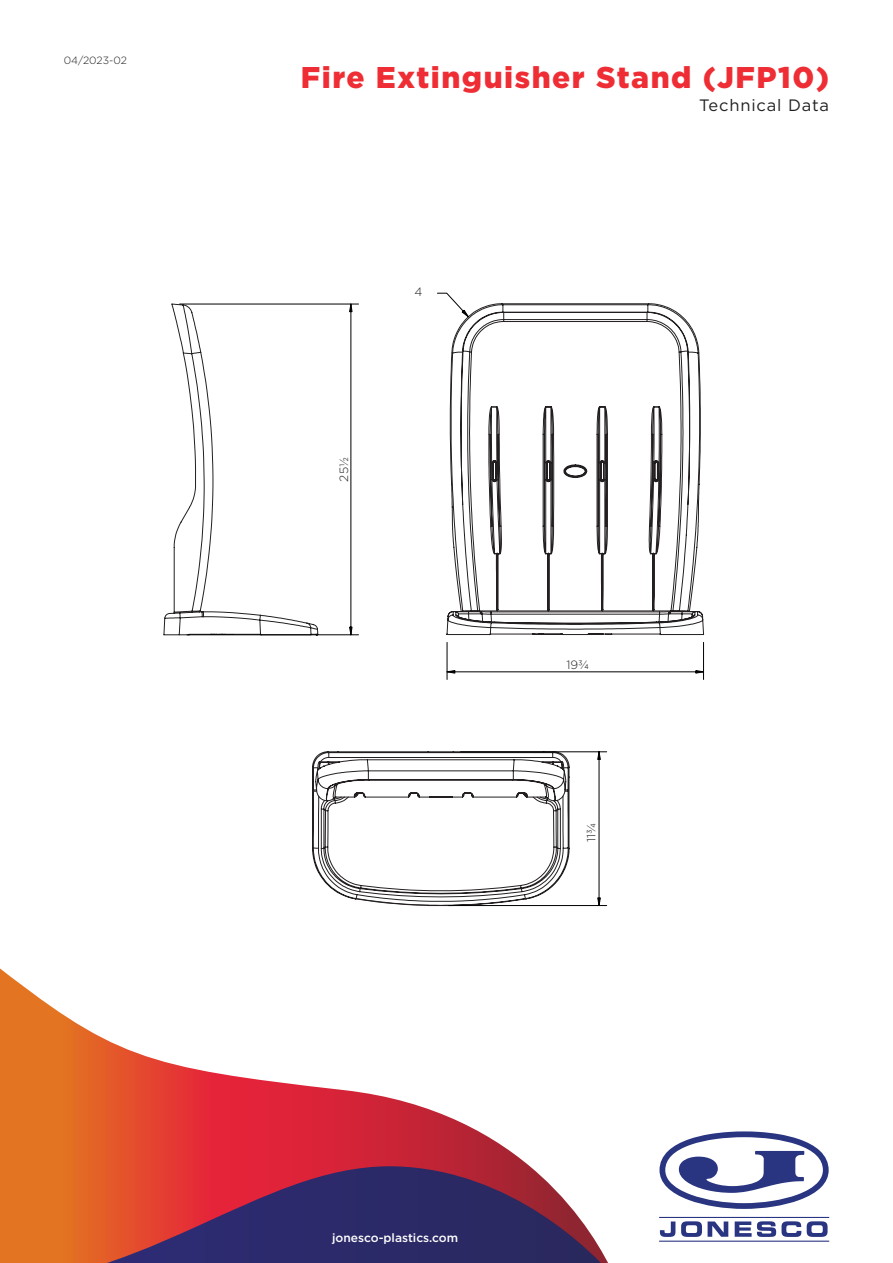
<style>
.page{position:relative;width:893px;height:1263px;background:#fff}
.page>*{position:absolute;margin:0;border:0;box-sizing:border-box;transform-origin:0 0}
.t1{font:900 30px "Gotham";letter-spacing:.05em;color:#ee2d34}
.t2{font:16.5px "Gotham";letter-spacing:.05em;color:#231f20}
.t3{font:500 12px "Gotham";color:#fff}
.t4{font:300 12px "Gotham";color:#231f20}
.t5{font:300 10.5px "Gotham";color:#231f20}
</style>
<div class="page">
<svg style="left:0;top:968px;width:530px;height:295px"></svg>
<svg style="left:62px;top:1166px;width:546px;height:97px;background:#783d59"></svg>
<svg style="left:659px;top:1131px;width:170px;height:111px"></svg>
<svg style="left:163px;top:304px;width:16px;height:332px"></svg>
<svg style="left:179px;top:303px;width:180px;height:333px"></svg>
<svg style="left:451px;top:303px;width:250px;height:163px"></svg>
<svg style="left:447px;top:466px;width:257px;height:170px"></svg>
<svg style="left:446px;top:642px;width:259px;height:38px"></svg>
<svg style="left:437px;top:293px;width:34px;height:27px"></svg>
<svg style="left:312px;top:751px;width:295px;height:156px"></svg>
<p class="t5" style="left:64px;top:53px;width:65px">04/2023-02</p>
<p class="t1" style="left:301px;top:56px;width:530px">Fire Extinguisher Stand (JFP10)</p>
<p class="t2" style="left:699px;top:95px;width:131px">Technical Data</p>
<p class="t4" style="left:336px;top:481px;width:26px;rotate:-90deg">25½</p>
<p class="t4" style="left:415px;top:284px;width:9px">4</p>
<p class="t4" style="left:567px;top:657px;width:24px">19¾</p>
<p class="t4" style="left:583px;top:842px;width:20px;rotate:-90deg">11¾</p>
<p class="t3" style="left:332px;top:1229px;width:128px">jonesco-plastics.com</p>
</div>
